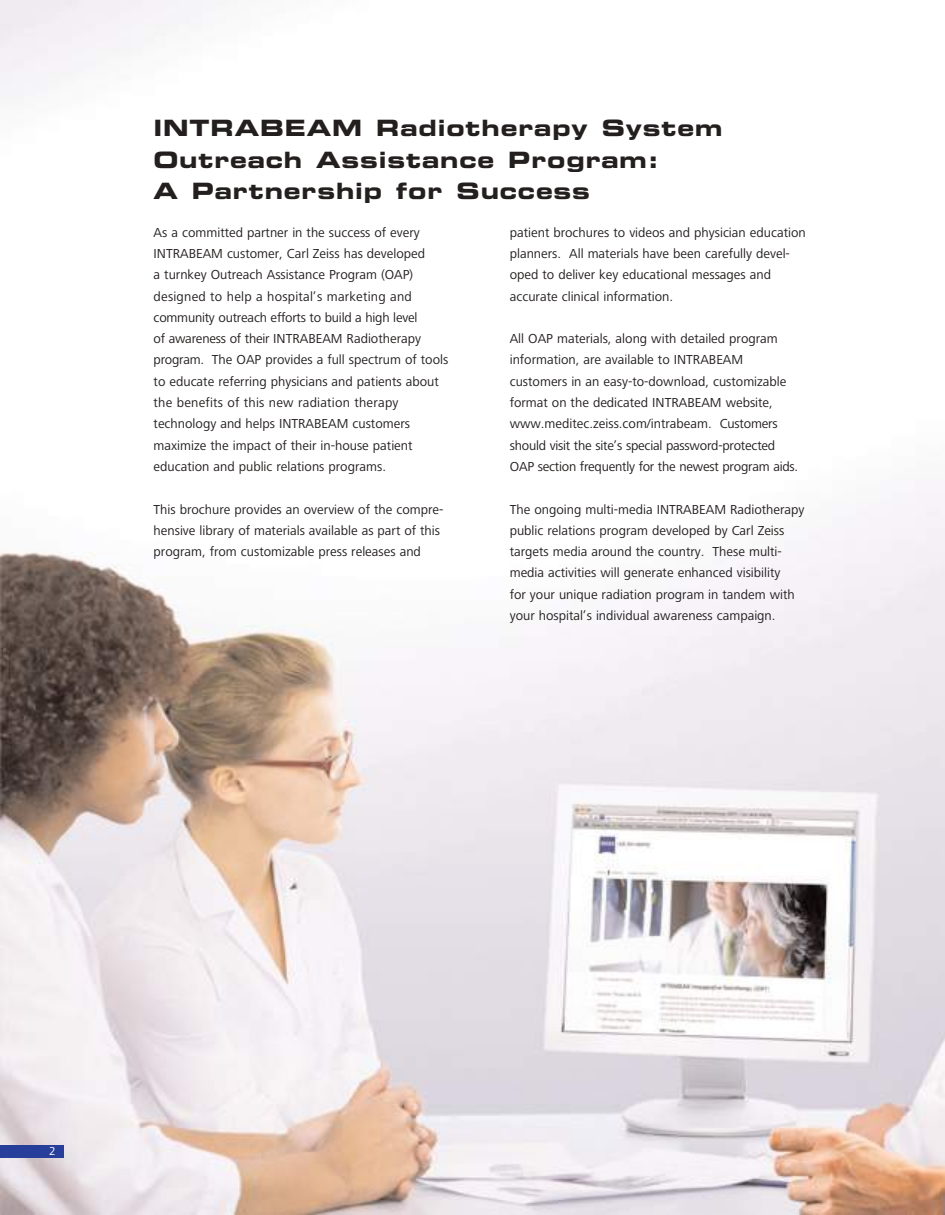
<style>
.page{position:relative;width:945px;height:1215px;background:#fff}
.page>*{position:absolute;margin:0;border:0;box-sizing:border-box;transform-origin:0 0}
.t1{font:22.5px/31.5px "Eurostile Bold Extended Two";letter-spacing:.04em;color:#241f1f}
.t2{font:13.5px/21.3px "Lino Frutiger Next";color:#241f1f}
.t3{font:12px "Lino Frutiger Next";color:#fff}
</style>
<div class="page">
<img style="left:0;top:0;width:945px;height:1215px">
<div style="left:0;top:1145px;width:64px;height:13px;background:#273e9a"></div>
<h1 class="t1" style="left:153px;top:114px;width:570px">INTRABEAM Radiotherapy System<br>Outreach Assistance Program:<br>A Partnership for Success</h1>
<p class="t2" style="left:154px;top:222px;width:296px">As a committed partner in the success of every INTRABEAM customer, Carl Zeiss has developed<br>a turnkey Outreach Assistance Program (OAP) designed to help a hospital’s marketing and community outreach efforts to build a high level<br>of awareness of their INTRABEAM Radiotherapy program. The OAP provides a full spectrum of tools to educate referring physicians and patients about the benefits of this new radiation therapy technology and helps INTRABEAM customers maximize the impact of their in-house patient education and public relations programs.</p>
<p class="t2" style="left:154px;top:498px;width:291px">This brochure provides an overview of the compre&shy;hensive library of materials available as part of this program, from customizable press releases and</p>
<p class="t2" style="left:510px;top:222px;width:298px">patient brochures to videos and physician education planners. All materials have been carefully devel&shy;oped to deliver key educational messages and accurate clinical information.</p>
<p class="t2" style="left:510px;top:328px;width:290px">All OAP materials, along with detailed program information, are available to INTRABEAM customers in an easy-to-download, customizable format on the dedicated INTRABEAM website, www.meditec.zeiss.com/intrabeam. Customers should visit the site’s special password-protected OAP section frequently for the newest program aids.</p>
<p class="t2" style="left:510px;top:498px;width:296px">The ongoing multi-media INTRABEAM Radiotherapy public relations program developed by Carl Zeiss targets media around the country. These multi&shy;media activities will generate enhanced visibility<br>for your unique radiation program in tandem with your hospital’s individual awareness campaign.</p>
<p class="t3" style="left:49px;top:1144px;width:8px">2</p>
</div>
